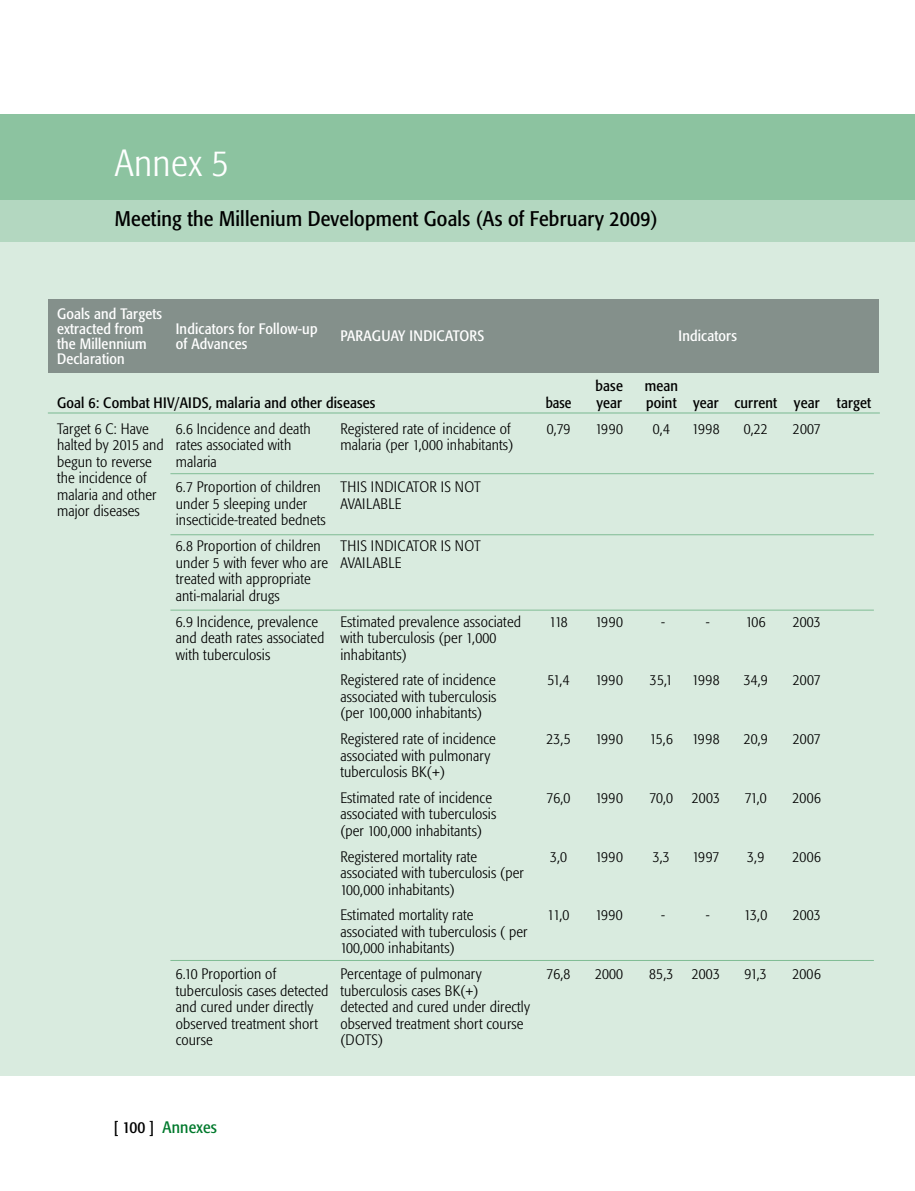
<style>
.page{position:relative;width:915px;height:1191px;background:#fff}
.page>*{position:absolute;margin:0;border:0;box-sizing:border-box;transform-origin:0 0}
.t1{font:300 condensed 37.5px "Formata";letter-spacing:.01em;color:#fff;scale:1.05 1}
.t2{font:condensed 21px "Formata";letter-spacing:.01em;color:#000;scale:1.05 1}
.t3{font:condensed 16.5px "Formata";letter-spacing:.01em;color:#00792c;scale:1.05 1}
.t4{font:300 condensed 15px/16.5px "Formata";letter-spacing:.01em;color:#000;scale:1.05 1}
.t5{font:condensed 15px/15px "Formata";letter-spacing:.01em;color:#fff;scale:1.05 1}
.t6{font:condensed 15px/16.5px "Formata";letter-spacing:.01em;color:#000;scale:1.05 1}
.t7{font:condensed 15px "Formata";letter-spacing:.01em;color:#000}
.s1{color:#000}
</style>
<div class="page">
<div style="left:0;top:115px;width:914px;height:85px;background:#8cc3a0"></div>
<div style="left:0;top:200px;width:914px;height:42px;background:#b3d7c0"></div>
<div style="left:0;top:242px;width:914px;height:834px;background:#d9ebdf"></div>
<div style="left:48px;top:299px;width:830px;height:73px;background:#84908b"></div>
<hr style="left:48px;top:412px;width:831px;height:2px;background:#99c9ab">
<hr style="left:170px;top:473px;width:703px;height:1px;background:#80bc95">
<hr style="left:170px;top:534px;width:703px;height:1px;background:#80bc95">
<hr style="left:170px;top:960px;width:703px;height:1px;background:#80bc95">
<hr style="left:170px;top:610px;width:703px;height:1px;background:#80bc95">
<h1 class="t1" style="left:115px;top:141px;width:110px">Annex 5</h1>
<h2 class="t2" style="left:115px;top:207px;width:518px">Meeting the Millenium Development Goals (As of February 2009)</h2>
<p class="t5" style="left:57px;top:306px;width:102px">Goals and Targets extracted from the Millennium<br>Declaration</p>
<p class="t5" style="left:176px;top:321px;width:136px">Indicators for Follow-up of Advances</p>
<p class="t5" style="left:340px;top:329px;width:138px">PARAGUAY INDICATORS</p>
<p class="t5" style="left:678px;top:329px;width:57px">Indicators</p>
<p class="t6" style="left:57px;top:394px;width:304px">Goal 6: Combat HIV/AIDS, malaria and other diseases</p>
<p class="t7" style="left:545px;top:394px;width:27px">base</p>
<p class="t6" style="left:595px;top:378px;width:28px">base year</p>
<p class="t6" style="left:644px;top:378px;width:217px">mean<br>point year current year target</p>
<p class="t4" style="left:57px;top:420px;width:103px">Target 6 C: Have halted by 2015 and begun to reverse the incidence of malaria and other major diseases</p>
<p class="t4" style="left:176px;top:420px;width:130px">6.6 Incidence and death rates associated with malaria</p>
<p class="t4" style="left:340px;top:420px;width:166px">Registered rate of incidence of malaria (per 1,000 inhabitants)</p>
<p class="t4" style="left:546px;top:420px;width:24px">0,79</p>
<p class="t4" style="left:595px;top:420px;width:28px">1990</p>
<p class="t4" style="left:652px;top:420px;width:18px">0,4</p>
<p class="t4" style="left:692px;top:420px;width:28px">1998</p>
<p class="t4" style="left:743px;top:420px;width:24px">0,22</p>
<p class="t4" style="left:792px;top:420px;width:28px">2007</p>
<p class="t4" style="left:176px;top:479px;width:144px">6.7 Proportion of children under 5 sleeping under insecticide-treated bednets</p>
<p class="t4" style="left:340px;top:479px;width:135px">THIS INDICATOR IS NOT<br>AVAILABLE</p>
<p class="t4" style="left:176px;top:538px;width:146px">6.8 Proportion of children under 5 with fever who are treated with appropriate anti-malarial drugs</p>
<p class="t4" style="left:340px;top:538px;width:135px">THIS INDICATOR IS NOT<br>AVAILABLE</p>
<p class="t4" style="left:176px;top:613px;width:143px">6.9 Incidence, prevalence and death rates associated with tuberculosis</p>
<p class="t4" style="left:340px;top:613px;width:173px">Estimated prevalence associated with tuberculosis (per 1,000 inhabitants)</p>
<p class="t4" style="left:549px;top:613px;width:19px">118</p>
<p class="t4" style="left:595px;top:613px;width:28px">1990</p>
<p class="t4" style="left:661px;top:613px;width:5px">-</p>
<p class="t4" style="left:705px;top:613px;width:58px">- 106</p>
<p class="t4" style="left:792px;top:613px;width:28px">2003</p>
<p class="t4" style="left:340px;top:672px;width:150px;text-align:justify">Registered rate of incidence associated with tuberculosis (per 100,000 inhabitants)</p>
<p class="t4" style="left:547px;top:672px;width:23px">51,4</p>
<p class="t4" style="left:595px;top:672px;width:28px">1990</p>
<p class="t4" style="left:649px;top:672px;width:23px">35,1</p>
<p class="t4" style="left:692px;top:672px;width:28px">1998</p>
<p class="t4" style="left:743px;top:672px;width:24px">34,9</p>
<p class="t4" style="left:792px;top:672px;width:28px">2007</p>
<p class="t4" style="left:340px;top:730px;width:149px">Registered rate of incidence associated with pulmonary tuberculosis BK(+)</p>
<p class="t4" style="left:546px;top:730px;width:24px">23,5</p>
<p class="t4" style="left:595px;top:730px;width:28px">1990</p>
<p class="t4" style="left:649px;top:730px;width:23px">15,6</p>
<p class="t4" style="left:692px;top:730px;width:28px">1998</p>
<p class="t4" style="left:743px;top:730px;width:24px">20,9</p>
<p class="t4" style="left:792px;top:730px;width:28px">2007</p>
<p class="t4" style="left:340px;top:789px;width:150px">Estimated rate of incidence associated with tuberculosis (per 100,000 inhabitants)</p>
<p class="t4" style="left:546px;top:789px;width:24px">76,0</p>
<p class="t4" style="left:595px;top:789px;width:28px">1990</p>
<p class="t4" style="left:649px;top:789px;width:69px">70,0 2003</p>
<p class="t4" style="left:744px;top:789px;width:23px">71,0</p>
<p class="t4" style="left:792px;top:789px;width:28px">2006</p>
<p class="t4" style="left:340px;top:848px;width:176px">Registered mortality rate associated with tuberculosis (per<br>100,000 inhabitants)</p>
<p class="t4" style="left:550px;top:848px;width:18px">3,0</p>
<p class="t4" style="left:595px;top:848px;width:28px">1990</p>
<p class="t4" style="left:652px;top:848px;width:18px">3,3</p>
<p class="t4" style="left:692px;top:848px;width:27px">1997</p>
<p class="t4" style="left:747px;top:848px;width:18px">3,9</p>
<p class="t4" style="left:792px;top:848px;width:28px">2006</p>
<p class="t4" style="left:340px;top:907px;width:179px">Estimated mortality rate associated with tuberculosis ( per<br>100,000 inhabitants)</p>
<p class="t4" style="left:547px;top:907px;width:22px">11,0</p>
<p class="t4" style="left:595px;top:907px;width:28px">1990</p>
<p class="t4" style="left:661px;top:907px;width:5px">-</p>
<p class="t4" style="left:705px;top:907px;width:60px">- 13,0</p>
<p class="t4" style="left:792px;top:907px;width:28px">2003</p>
<p class="t4" style="left:176px;top:965px;width:147px">6.10 Proportion of tuberculosis cases detected and cured under directly observed treatment short course</p>
<p class="t4" style="left:340px;top:965px;width:182px">Percentage of pulmonary tuberculosis cases BK(+) detected and cured under directly observed treatment short course (DOTS)</p>
<p class="t4" style="left:546px;top:965px;width:24px">76,8</p>
<p class="t4" style="left:595px;top:965px;width:28px">2000</p>
<p class="t4" style="left:649px;top:965px;width:69px">85,3 2003</p>
<p class="t4" style="left:744px;top:965px;width:23px">91,3</p>
<p class="t4" style="left:792px;top:965px;width:28px">2006</p>
<p class="t3" style="left:114px;top:1117px;width:100px"><span class="s1">[ 100 ]</span> Annexes</p>
</div>
